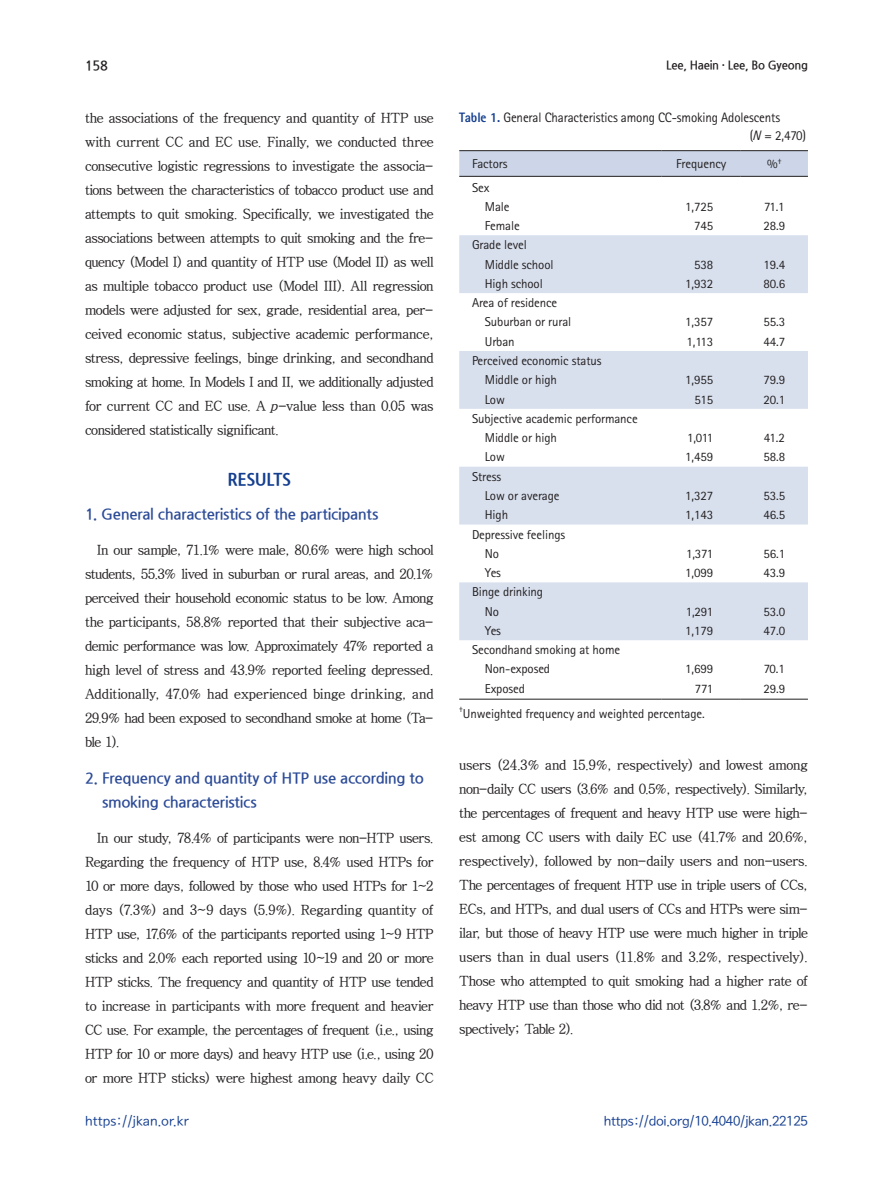
<style>
.page{position:relative;width:893px;height:1191px;background:#fff}
.page>*{position:absolute;margin:0;border:0;box-sizing:border-box;transform-origin:0 0}
.t1{font:800 17.25px "Nanum Gothic";letter-spacing:-.025em;color:#143e8f;scale:.95 1}
.t2{font:700 15px/24px "Nanum Gothic";letter-spacing:-.02em;color:#2c4b97}
.t3{font:13.95px/24px "Bareun Batang M";letter-spacing:-.035em;color:#231f20;text-align:justify}
.t4{font:13.65px/18.3px "Rotis Sans Serif Std";letter-spacing:-.01em;color:#231f20;scale:.95 1}
.t5{font:13.5px "Seoul Namsan M";letter-spacing:-.025em;color:#143e8f}
.t6{font:13.5px "Seoul Namsan M";color:#143e8f}
.t7{font:700 13.5px "Nanum Gothic";color:#231f20;scale:.95 1}
.t8{font:12.9px/19.2px "Rotis Sans Serif Std";letter-spacing:-.01em;color:#231f20}
.t9{font:700 12px "Nanum Gothic";letter-spacing:-.02em;color:#231f20;scale:.95 1}
.t10{font:7.5px "Rotis Sans Serif Std";color:#231f20}
.s1{font-family:"Nanum Gothic"}
.s2{font-family:"New Gulim"}
.s3{font-style:italic}
.s4{font-weight:800;color:#143e8f}
</style>
<div class="page">
<svg style="left:459px;top:151px;width:349px;height:25px;background:#c9d3e5"></svg>
<svg style="left:459px;top:235px;width:349px;height:405px;fill:#d8e0ee"></svg>
<hr style="left:459px;top:150px;width:203px;height:1px;background:#231f20">
<hr style="left:662px;top:150px;width:79px;height:1px;background:#231f20">
<hr style="left:741px;top:150px;width:67px;height:1px;background:#231f20">
<hr style="left:459px;top:699px;width:203px;height:1px;background:#231f20">
<hr style="left:662px;top:699px;width:79px;height:1px;background:#231f20">
<hr style="left:741px;top:699px;width:67px;height:1px;background:#231f20">
<hr style="left:459px;top:176px;width:203px;height:1px;background:#231f20">
<hr style="left:662px;top:176px;width:79px;height:1px;background:#231f20">
<hr style="left:741px;top:176px;width:67px;height:1px;background:#231f20">
<p class="t7" style="left:85px;top:59px;width:26px">158</p>
<p class="t9" style="left:666px;top:59px;width:151px">Lee, Haein · Lee, Bo Gyeong</p>
<p class="t3" style="left:85px;top:106px;width:350px">the associations of the frequency and quantity of HTP use with current CC and EC use<span class="s1">.</span> Finally<span class="s2">,</span> we conducted three consecutive logistic regressions to investigate the associa&shy;tions between the characteristics of tobacco product use and attempts to quit smoking<span class="s1">.</span> Specifically<span class="s2">,</span> we investigated the associations between attempts to quit smoking and the fre&shy;quency (Model I) and quantity of HTP use (Model II) as well as multiple tobacco product use (Model III)<span class="s1">.</span> All regression models were adjusted for sex<span class="s2">,</span> grade<span class="s2">,</span> residential area<span class="s2">,</span> per&shy;ceived economic status<span class="s2">,</span> subjective academic performance<span class="s2">, </span>stress<span class="s2">,</span> depressive feelings<span class="s2">,</span> binge drinking<span class="s2">,</span> and secondhand smoking at home<span class="s1">.</span> In Models I and II<span class="s2">,</span> we additionally adjusted for current CC and EC use<span class="s1">.</span> A <span class="s3">p</span>-value less than 0<span class="s1">.</span>05 was considered statistically significant<span class="s1">.</span></p>
<p class="t1" style="left:228px;top:470px;width:68px">RESULTS</p>
<p class="t2" style="left:85px;top:502px;width:295px">1. General characteristics of the participants</p>
<p class="t3" style="left:85px;top:538px;width:350px;text-indent:12px">In our sample<span class="s2">,</span> 71<span class="s1">.</span>1% were male<span class="s2">,</span> 80<span class="s1">.</span>6% were high school students<span class="s2">,</span> 55<span class="s1">.</span>3% lived in suburban or rural areas<span class="s2">,</span> and 20<span class="s1">.</span>1% perceived their household economic status to be low<span class="s1">.</span> Among the participants<span class="s2">,</span> 58<span class="s1">.</span>8% reported that their subjective aca&shy;demic performance was low<span class="s1">.</span> Approximately 47% reported a high level of stress and 43<span class="s1">.</span>9% reported feeling depressed<span class="s1">.<br></span>Additionally<span class="s2">,</span> 47<span class="s1">.</span>0% had experienced binge drinking<span class="s2">,</span> and 29<span class="s1">.</span>9% had been exposed to secondhand smoke at home (Ta&shy;ble 1)<span class="s1">.</span></p>
<p class="t2" style="left:102px;top:766px;width:323px;text-indent:-17px">2. Frequency and quantity of HTP use according to smoking characteristics</p>
<p class="t3" style="left:85px;top:826px;width:350px;text-indent:12px">In our study<span class="s2">,</span> 78<span class="s1">.</span>4% of participants were non-HTP users<span class="s1">.<br></span>Regarding the frequency of HTP use<span class="s2">,</span> 8<span class="s1">.</span>4% used HTPs for 10 or more days<span class="s2">,</span> followed by those who used HTPs for 1~2 days (7<span class="s1">.</span>3%) and 3~9 days (5<span class="s1">.</span>9%)<span class="s1">.</span> Regarding quantity of HTP use<span class="s2">,</span> 17<span class="s1">.</span>6% of the participants reported using 1~9 HTP sticks and 2<span class="s1">.</span>0% each reported using 10~19 and 20 or more HTP sticks<span class="s1">.</span> The frequency and quantity of HTP use tended to increase in participants with more frequent and heavier CC use<span class="s1">.</span> For example<span class="s2">,</span> the percentages of frequent (i<span class="s1">.</span>e<span class="s1">.</span><span class="s2">,</span> using HTP for 10 or more days) and heavy HTP use (i<span class="s1">.</span>e<span class="s1">.</span><span class="s2">,</span> using 20 or more HTP sticks) were highest among heavy daily CC</p>
<p class="t4" style="left:750px;top:108px;width:61px;text-indent:-291px"><span class="s4">Table 1.</span> General Characteristics among CC-smoking Adolescents<br>(<span class="s3">N</span> = 2,470)</p>
<p class="t8" style="left:472px;top:154px;width:37px">Factors</p>
<p class="t8" style="left:676px;top:154px;width:52px">Frequency</p>
<p class="t8" style="left:767px;top:154px;width:16px">%<sup>†</sup></p>
<p class="t8" style="left:485px;top:177px;width:26px;text-indent:-13px">Sex<br>Male</p>
<p class="t8" style="left:685px;top:197px;width:29px">1,725</p>
<p class="t8" style="left:764px;top:197px;width:22px">71.1</p>
<p class="t8" style="left:485px;top:216px;width:36px">Female</p>
<p class="t8" style="left:694px;top:216px;width:21px">745</p>
<p class="t8" style="left:763px;top:216px;width:23px">28.9</p>
<p class="t8" style="left:485px;top:235px;width:70px;text-indent:-13px">Grade level<br>Middle school</p>
<p class="t8" style="left:694px;top:254px;width:21px">538</p>
<p class="t8" style="left:763px;top:254px;width:23px">19.4</p>
<p class="t8" style="left:485px;top:274px;width:59px">High school</p>
<p class="t8" style="left:685px;top:274px;width:29px">1,932</p>
<p class="t8" style="left:763px;top:274px;width:23px">80.6</p>
<p class="t8" style="left:485px;top:293px;width:88px;text-indent:-13px">Area of residence<br>Suburban or rural</p>
<p class="t8" style="left:685px;top:312px;width:29px">1,357</p>
<p class="t8" style="left:763px;top:312px;width:23px">55.3</p>
<p class="t8" style="left:485px;top:332px;width:31px">Urban</p>
<p class="t8" style="left:687px;top:332px;width:28px">1,113</p>
<p class="t8" style="left:763px;top:332px;width:23px">44.7</p>
<p class="t8" style="left:485px;top:351px;width:118px;text-indent:-13px">Perceived economic status<br>Middle or high</p>
<p class="t8" style="left:685px;top:370px;width:29px">1,955</p>
<p class="t8" style="left:763px;top:370px;width:23px">79.9</p>
<p class="t8" style="left:485px;top:389px;width:22px">Low</p>
<p class="t8" style="left:694px;top:389px;width:20px">515</p>
<p class="t8" style="left:763px;top:389px;width:23px">20.1</p>
<p class="t8" style="left:485px;top:409px;width:154px;text-indent:-13px">Subjective academic performance<br>Middle or high</p>
<p class="t8" style="left:687px;top:428px;width:28px">1,011</p>
<p class="t8" style="left:764px;top:428px;width:23px">41.2</p>
<p class="t8" style="left:485px;top:447px;width:22px">Low</p>
<p class="t8" style="left:685px;top:447px;width:29px">1,459</p>
<p class="t8" style="left:763px;top:447px;width:23px">58.8</p>
<p class="t8" style="left:485px;top:466px;width:76px;text-indent:-13px">Stress<br>Low or average</p>
<p class="t8" style="left:685px;top:486px;width:29px">1,327</p>
<p class="t8" style="left:763px;top:486px;width:23px">53.5</p>
<p class="t8" style="left:485px;top:505px;width:25px">High</p>
<p class="t8" style="left:685px;top:505px;width:29px">1,143</p>
<p class="t8" style="left:763px;top:505px;width:23px">46.5</p>
<p class="t8" style="left:485px;top:524px;width:82px;text-indent:-13px">Depressive feelings<br>No</p>
<p class="t8" style="left:686px;top:544px;width:28px">1,371</p>
<p class="t8" style="left:763px;top:544px;width:23px">56.1</p>
<p class="t8" style="left:485px;top:563px;width:18px">Yes</p>
<p class="t8" style="left:685px;top:563px;width:29px">1,099</p>
<p class="t8" style="left:763px;top:563px;width:23px">43.9</p>
<p class="t8" style="left:485px;top:582px;width:60px;text-indent:-13px">Binge drinking<br>No</p>
<p class="t8" style="left:686px;top:601px;width:29px">1,291</p>
<p class="t8" style="left:763px;top:601px;width:23px">53.0</p>
<p class="t8" style="left:485px;top:621px;width:18px">Yes</p>
<p class="t8" style="left:685px;top:621px;width:29px">1,179</p>
<p class="t8" style="left:763px;top:621px;width:23px">47.0</p>
<p class="t8" style="left:485px;top:640px;width:137px;text-indent:-13px">Secondhand smoking at home<br>Non-exposed</p>
<p class="t8" style="left:685px;top:659px;width:29px">1,699</p>
<p class="t8" style="left:764px;top:659px;width:23px">70.1</p>
<p class="t8" style="left:485px;top:678px;width:42px">Exposed</p>
<p class="t8" style="left:695px;top:678px;width:20px">771</p>
<p class="t8" style="left:763px;top:678px;width:23px">29.9</p>
<p class="t10" style="left:459px;top:704px;width:5px">†</p>
<p class="t8" style="left:463px;top:704px;width:243px">Unweighted frequency and weighted percentage.</p>
<p class="t3" style="left:459px;top:753px;width:350px">users (24<span class="s1">.</span>3% and 15<span class="s1">.</span>9%<span class="s2">,</span> respectively) and lowest among non-daily CC users (3<span class="s1">.</span>6% and 0<span class="s1">.</span>5%<span class="s2">,</span> respectively)<span class="s1">.</span> Similarly<span class="s2">, </span>the percentages of frequent and heavy HTP use were high&shy;est among CC users with daily EC use (41<span class="s1">.</span>7% and 20<span class="s1">.</span>6%<span class="s2">, </span>respectively)<span class="s2">,</span> followed by non-daily users and non-users<span class="s1">.<br></span>The percentages of frequent HTP use in triple users of CCs<span class="s2">, </span>ECs<span class="s2">,</span> and HTPs<span class="s2">,</span> and dual users of CCs and HTPs were sim&shy;ilar<span class="s2">,</span> but those of heavy HTP use were much higher in triple users than in dual users (11<span class="s1">.</span>8% and 3<span class="s1">.</span>2%<span class="s2">,</span> respectively)<span class="s1">.<br></span>Those who attempted to quit smoking had a higher rate of heavy HTP use than those who did not (3<span class="s1">.</span>8% and 1<span class="s1">.</span>2%<span class="s2">,</span> re&shy;spectively; Table 2)<span class="s1">.</span></p>
<p class="t6" style="left:85px;top:1114px;width:106px">https://jkan.or.kr</p>
<p class="t5" style="left:604px;top:1114px;width:206px">https://doi.org/10.4040/jkan.22125</p>
</div>
